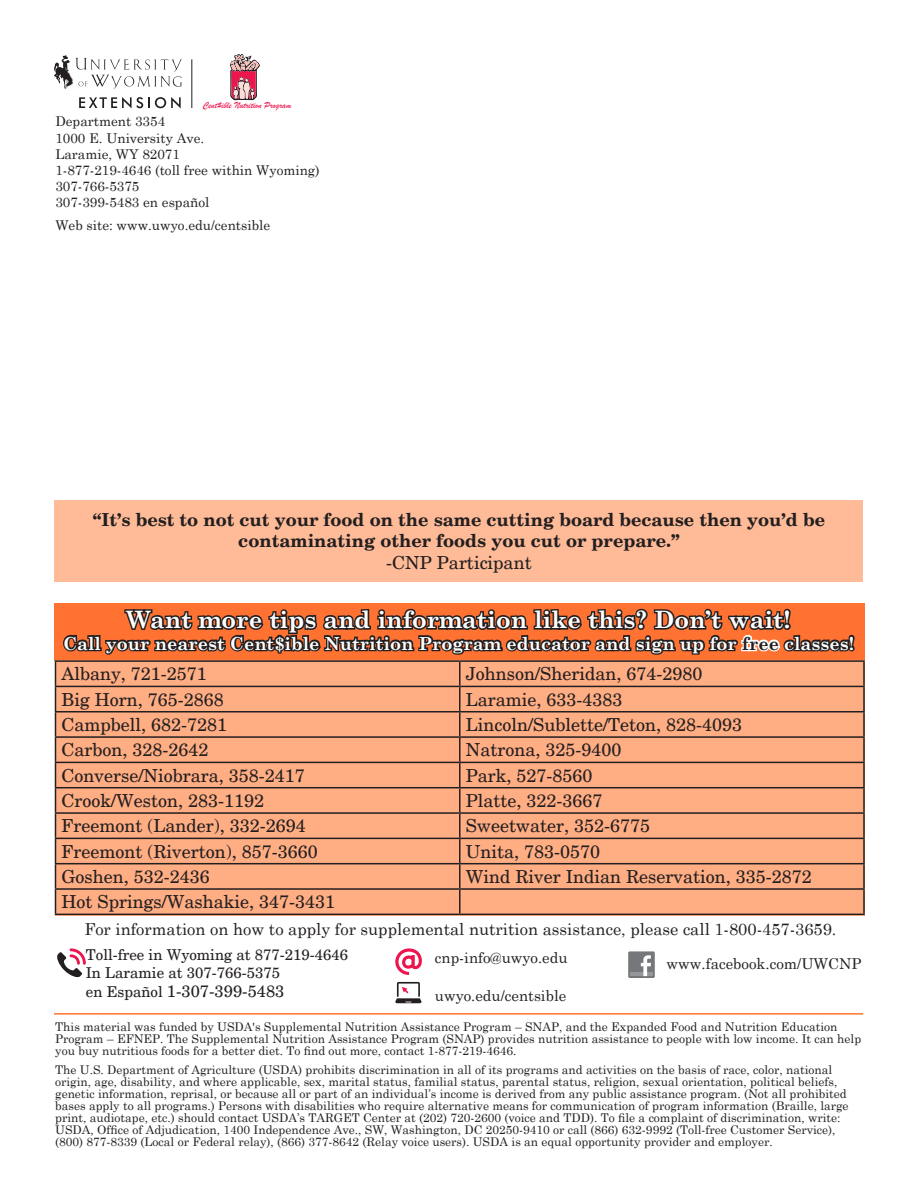
<style>
.page{position:relative;width:918px;height:1188px;background:#fff}
.page>*{position:absolute;margin:0;border:0;box-sizing:border-box;transform-origin:0 0}
.t1{font:700 24px "Century Schoolbook";color:#fff}
.t2{font:18px "New Century Schlbk";color:#231f20}
.t3{font:700 18px/21.6px "New Century Schlbk";color:#231f20;text-align:center}
.t4{font:700 18px "Century Schoolbook";color:#fff}
.t5{font:16.5px "Century Schoolbook";color:#231f20}
.Article_Body_Copy{font:16.5px "New Century Schlbk";color:#231f20}
.Article_Body_Copy-2{font:15px "Century Schoolbook";color:#231f20}
.Article_Body_Copy-3{font:15px "New Century Schlbk";color:#231f20}
.Company_Address{font:13.5px "Century Schoolbook";color:#231f20}
.t6{font:12px/12px "Century Schoolbook";color:#231f20}
.t7{font:9.45px "Brush Script";color:#ed154e}
.s1{color:#231f20}
.s2{font-size:15px}
</style>
<div class="page">
<svg style="left:79px;top:97px;width:102px;height:11px"></svg>
<svg style="left:54px;top:55px;width:128px;height:34px"></svg>
<hr style="left:191px;top:59px;width:1px;height:49px;background:#231f20">
<svg style="left:230px;top:54px;width:30px;height:46px"></svg>
<div style="left:55px;top:500px;width:808px;height:82px;background:#ffbb97"></div>
<svg style="left:57px;top:948px;width:29px;height:30px"></svg>
<svg style="left:395px;top:982px;width:27px;height:21px"></svg>
<svg style="left:395px;top:948px;width:27px;height:27px"></svg>
<div style="left:628px;top:951px;width:27px;height:27px;background:#75777a;border-radius:2px"></div>
<hr style="left:630px;top:972px;width:23px;height:4px;background:#95979a">
<svg style="left:641px;top:955px;width:10px;height:21px"></svg>
<div style="left:54px;top:603px;width:810px;height:57px;background:#ff7231"></div>
<hr style="left:460px;top:660px;width:405px;height:2px;background:#231f20">
<hr style="left:863px;top:662px;width:2px;height:24px;background:#231f20">
<hr style="left:460px;top:686px;width:405px;height:1px;background:#231f20">
<hr style="left:863px;top:687px;width:2px;height:24px;background:#231f20">
<hr style="left:460px;top:711px;width:405px;height:2px;background:#231f20">
<hr style="left:863px;top:713px;width:2px;height:23px;background:#231f20">
<hr style="left:460px;top:736px;width:405px;height:2px;background:#231f20">
<hr style="left:863px;top:738px;width:2px;height:24px;background:#231f20">
<hr style="left:460px;top:762px;width:405px;height:1px;background:#231f20">
<hr style="left:863px;top:763px;width:2px;height:24px;background:#231f20">
<hr style="left:460px;top:787px;width:405px;height:1px;background:#231f20">
<hr style="left:863px;top:788px;width:2px;height:24px;background:#231f20">
<hr style="left:460px;top:812px;width:405px;height:2px;background:#231f20">
<hr style="left:863px;top:814px;width:2px;height:24px;background:#231f20">
<hr style="left:460px;top:838px;width:405px;height:1px;background:#231f20">
<hr style="left:863px;top:839px;width:2px;height:24px;background:#231f20">
<hr style="left:460px;top:863px;width:405px;height:1px;background:#231f20">
<hr style="left:863px;top:864px;width:2px;height:24px;background:#231f20">
<hr style="left:460px;top:888px;width:405px;height:2px;background:#231f20">
<svg style="left:55px;top:608px;width:802px;height:306px;background:#e4956e"></svg>
<hr style="left:863px;top:890px;width:2px;height:24px;background:#231f20">
<hr style="left:55px;top:914px;width:405px;height:1px;background:#231f20">
<hr style="left:460px;top:914px;width:405px;height:1px;background:#231f20">
<hr style="left:54px;top:1013px;width:809px;height:2px;background:#ff7231">
<p class="t7" style="left:203px;top:100px;width:90px">Cent$ible Nutrition Program</p>
<p class="Company_Address" style="left:55px;top:110px;width:111px">Department 3354</p>
<p class="Company_Address" style="left:55px;top:126px;width:150px">1000 E. University Ave.</p>
<p class="Company_Address" style="left:55px;top:143px;width:126px">Laramie, WY 82071</p>
<p class="Company_Address" style="left:55px;top:159px;width:266px">1-877-219-4646 (toll free within Wyoming)</p>
<p class="Company_Address" style="left:55px;top:175px;width:86px">307-766-5375</p>
<p class="Company_Address" style="left:55px;top:191px;width:156px">307-399-5483 en español</p>
<p class="Company_Address" style="left:55px;top:214px;width:216px">Web site: www.uwyo.edu/centsible</p>
<p class="t3" style="left:93px;top:509px;width:734px">“It’s best to not cut your food on the same cutting board because then you’d be contaminating other foods you cut or prepare.”</p>
<p class="t2" style="left:386px;top:552px;width:147px">-CNP Participant</p>
<p class="t1" style="left:127px;top:601px;width:665px">Want more tips and information like this? Don’t wait!</p>
<p class="t4" style="left:63px;top:629px;width:793px">Call your nearest Cent$ible Nutrition Program educator and sign up for <span class="s1">free</span> classes!</p>
<p class="t2" style="left:62px;top:663px;width:147px">Albany, 721-2571</p>
<p class="t2" style="left:466px;top:663px;width:238px">Johnson/Sheridan, 674-2980</p>
<p class="t2" style="left:62px;top:688px;width:164px">Big Horn, 765-2868</p>
<p class="t2" style="left:466px;top:688px;width:158px">Laramie, 633-4383</p>
<p class="t2" style="left:62px;top:714px;width:167px">Campbell, 682-7281</p>
<p class="t2" style="left:466px;top:714px;width:278px">Lincoln/Sublette/Teton, 828-4093</p>
<p class="t2" style="left:62px;top:739px;width:149px">Carbon, 328-2642</p>
<p class="t2" style="left:466px;top:739px;width:157px">Natrona, 325-9400</p>
<p class="t2" style="left:62px;top:764px;width:245px">Converse/Niobrara, 358-2417</p>
<p class="t2" style="left:466px;top:764px;width:128px">Park, 527-8560</p>
<p class="t2" style="left:62px;top:790px;width:204px">Crook/Weston, 283-1192</p>
<p class="t2" style="left:466px;top:790px;width:138px">Platte, 322-3667</p>
<p class="t2" style="left:62px;top:815px;width:246px">Freemont (Lander), 332-2694</p>
<p class="t2" style="left:466px;top:815px;width:186px">Sweetwater, 352-6775</p>
<p class="t2" style="left:62px;top:840px;width:258px">Freemont (Riverton), 857-3660</p>
<p class="t2" style="left:466px;top:840px;width:136px">Unita, 783-0570</p>
<p class="t2" style="left:62px;top:866px;width:150px">Goshen, 532-2436</p>
<p class="t2" style="left:466px;top:866px;width:348px">Wind River Indian Reservation, 335-2872</p>
<p class="t2" style="left:62px;top:891px;width:275px">Hot Springs/Washakie, 347-3431</p>
<p class="t5" style="left:84px;top:915px;width:754px">For information on how to apply for supplemental nutrition assistance, please call 1-800-457-3659.</p>
<p class="Article_Body_Copy-2" style="left:435px;top:945px;width:134px">cnp-info@uwyo.edu</p>
<p class="Article_Body_Copy-2" style="left:435px;top:983px;width:133px">uwyo.edu/centsible</p>
<p class="Article_Body_Copy-3" style="left:86px;top:945px;width:264px">Toll-free in Wyoming at 877-219-4646</p>
<p class="Article_Body_Copy-3" style="left:86px;top:963px;width:196px">In Laramie at 307-766-5375</p>
<p class="Article_Body_Copy" style="left:86px;top:981px;width:200px"><span class="s2">en Español</span> 1-307-399-5483</p>
<p class="Article_Body_Copy-2" style="left:667px;top:951px;width:196px">www.facebook.com/UWCNP</p>
<p class="t6" style="left:55px;top:1020px;width:808px">This material was funded by USDA's Supplemental Nutrition Assistance Program – SNAP, and the Expanded Food and Nutrition Education<br>Program – EFNEP. The Supplemental Nutrition Assistance Program (SNAP) provides nutrition assistance to people with low income. It can help you buy nutritious foods for a better diet. To find out more, contact 1-877-219-4646.</p>
<p class="t6" style="left:55px;top:1062px;width:795px">The U.S. Department of Agriculture (USDA) prohibits discrimination in all of its programs and activities on the basis of race, color, national origin, age, disability, and where applicable, sex, marital status, familial status, parental status, religion, sexual orientation, political beliefs, genetic information, reprisal, or because all or part of an individual’s income is derived from any public assistance program. (Not all prohibited bases apply to all programs.) Persons with disabilities who require alternative means for communication of program information (Braille, large print, audiotape, etc.) should contact USDA’s TARGET Center at (202) 720-2600 (voice and TDD). To file a complaint of discrimination, write:<br>USDA, Office of Adjudication, 1400 Independence Ave., SW, Washington, DC 20250-9410 or call (866) 632-9992 (Toll-free Customer Service), (800) 877-8339 (Local or Federal relay), (866) 377-8642 (Relay voice users). USDA is an equal opportunity provider and employer.</p>
</div>
